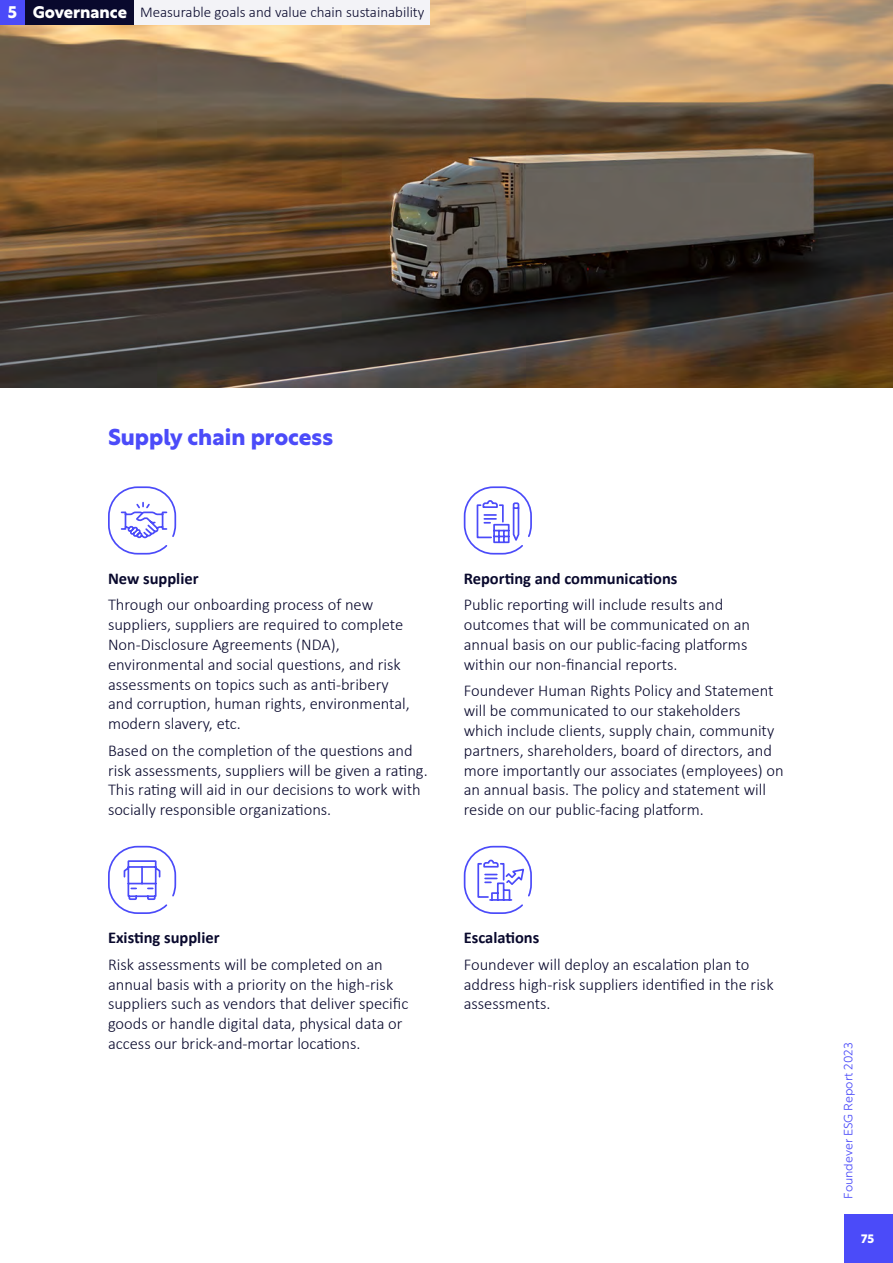
<style>
.page{position:relative;width:893px;height:1263px;background:#fff}
.page>*{position:absolute;margin:0;border:0;box-sizing:border-box;transform-origin:0 0}
.t1{font:22.5px "Foundever Sans Bold";color:#4b4bf9}
.t2{font:300 16.5px/19.8px "Calibri";color:#09092d}
.t3{font:700 16.5px "Calibri";color:#09092d}
.t4{font:300 15px "Calibri";color:#09092d}
.t5{font:12px "Foundever Sans Light";color:#4b4bf9}
.t6{font:12px "Foundever Sans Bold";color:#fff}
.s1{font-family:"Foundever Sans Bold";font-weight:400;font-size:16.5px;color:#fff}
</style>
<div class="page">
<svg style="left:463px;top:845px;width:69px;height:69px"></svg>
<svg style="left:463px;top:486px;width:69px;height:69px"></svg>
<img style="left:0;top:0;width:893px;height:387px">
<svg style="left:108px;top:845px;width:69px;height:69px"></svg>
<svg style="left:108px;top:486px;width:69px;height:69px"></svg>
<div style="left:134px;top:0;width:296px;height:24px;background:#f3f3f7"></div>
<div style="left:24px;top:0;width:110px;height:24px;background:#09092d"></div>
<div style="left:0;top:0;width:24px;height:24px;background:#4b4bf9"></div>
<div style="left:844px;top:1214px;width:49px;height:49px;background:#4b4bf9"></div>
<p class="t4" style="left:8px;top:3px;width:418px"><span class="s1">5 Governance</span> Measurable goals and value chain sustainability</p>
<h1 class="t1" style="left:108px;top:418px;width:227px">Supply chain process</h1>
<p class="t3" style="left:108px;top:567px;width:92px">New supplier</p>
<p class="t2" style="left:108px;top:595px;width:303px">Through our onboarding process of new suppliers, suppliers are required to complete Non-Disclosure Agreements (NDA), environmental and social questions, and risk assessments on topics such as anti-bribery and corruption, human rights, environmental, modern slavery, etc.</p>
<p class="t2" style="left:108px;top:740px;width:321px">Based on the completion of the questions and risk assessments, suppliers will be given a rating.<br>This rating will aid in our decisions to work with socially responsible organizations.</p>
<p class="t3" style="left:464px;top:567px;width:215px">Reporting and communications</p>
<p class="t2" style="left:464px;top:595px;width:288px">Public reporting will include results and outcomes that will be communicated on an annual basis on our public-facing platforms within our non-financial reports.</p>
<p class="t2" style="left:464px;top:681px;width:321px">Foundever Human Rights Policy and Statement will be communicated to our stakeholders which include clients, supply chain, community partners, shareholders, board of directors, and more importantly our associates (employees) on an annual basis. The policy and statement will reside on our public-facing platform.</p>
<p class="t3" style="left:108px;top:926px;width:113px">Existing supplier</p>
<p class="t2" style="left:108px;top:954px;width:302px">Risk assessments will be completed on an annual basis with a priority on the high-risk suppliers such as vendors that deliver specific goods or handle digital data, physical data or access our brick-and-mortar locations.</p>
<p class="t3" style="left:464px;top:926px;width:77px">Escalations</p>
<p class="t2" style="left:464px;top:954px;width:311px">Foundever will deploy an escalation plan to address high-risk suppliers identified in the risk assessments.</p>
<p class="t5" style="left:838px;top:1198px;width:158px;rotate:-90deg">Foundever ESG Report 2023</p>
<p class="t6" style="left:861px;top:1228px;width:15px">75</p>
</div>
